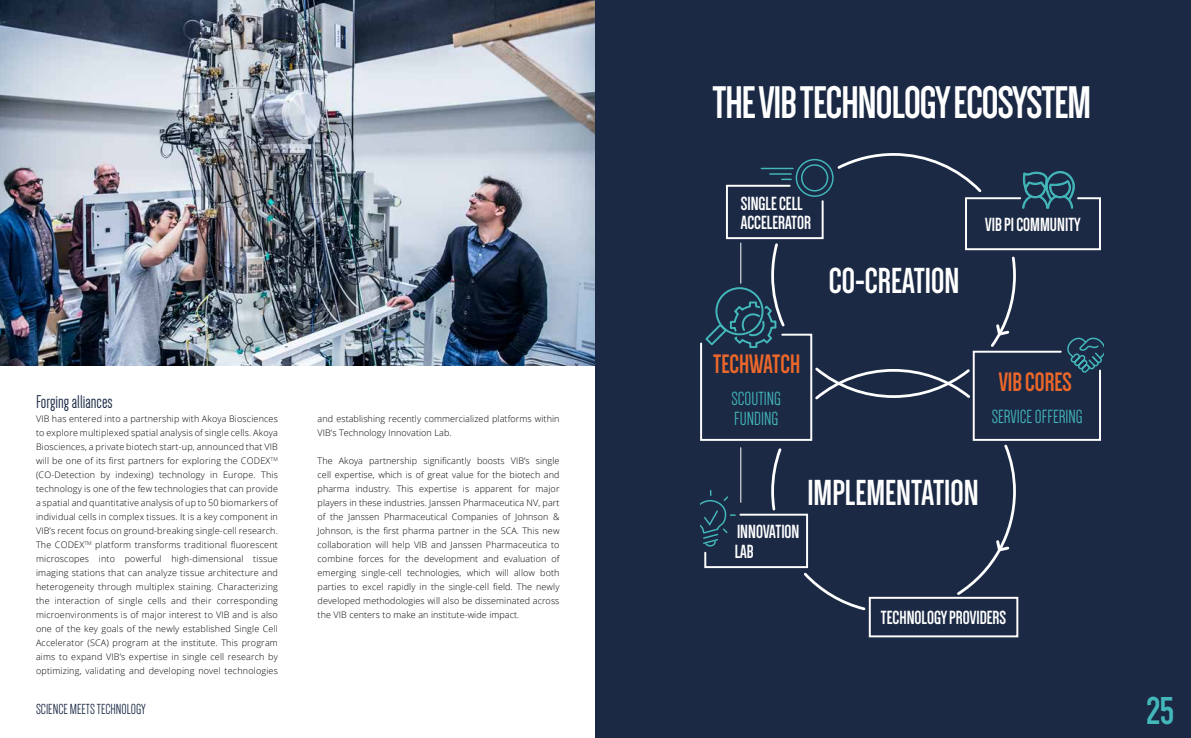
<style>
.page{position:relative;width:1191px;height:738px;background:#fff}
.page>*{position:absolute;margin:0;border:0;box-sizing:border-box;transform-origin:0 0}
.t1{font:700 47px "Dense";letter-spacing:-.02em;color:#fff}
.t2{font:700 40px "Dense";color:#43b7ba}
.t3{font:700 37.2px "Dense";color:#fff}
.t4{font:700 27.4px "Dense";color:#ec672a}
.t5{font:700 19.6px/19.6px "Dense";color:#fff}
.t6{font:19.6px/19.6px "Dense";color:#43b7ba}
.t7{font:19px "Dense";color:#1b2944}
.t8{font:15px "Dense";color:#1b2944}
.t9{font:300 9px/14px "Open Sans";letter-spacing:.01em;color:#000;text-align:justify}
</style>
<div class="page">
<img style="left:0;top:0;width:595px;height:365px">
<div style="left:595px;top:0;width:596px;height:737px;background:#1b2944"></div>
<div style="left:868px;top:596px;width:150px;height:41px;border:2px solid #fff"></div>
<svg style="left:700px;top:153px;width:403px;height:458px"></svg>
<h3 class="t7" style="left:36px;top:391px;width:78px">Forging alliances</h3>
<p class="t9" style="left:36px;top:411px;width:243px">VIB has entered into a partnership with Akoya Biosciences to explore multiplexed spatial analysis of single cells. Akoya Biosciences, a private biotech start-up, announced that VIB will be one of its first partners for exploring the CODEX<sup>TM </sup>(CO-Detection by indexing) technology in Europe. This technology is one of the few technologies that can provide a spatial and quantitative analysis of up to 50 biomarkers of individual cells in complex tissues. It is a key component in VIB’s recent focus on ground-breaking single-cell research.<br>The CODEX<sup>TM</sup> platform transforms traditional fluorescent microscopes into powerful high-dimensional tissue imaging stations that can analyze tissue architecture and heterogeneity through multiplex staining. Characterizing the interaction of single cells and their corresponding microenvironments is of major interest to VIB and is also one of the key goals of the newly established Single Cell Accelerator (SCA) program at the institute. This program aims to expand VIB’s expertise in single cell research by optimizing, validating and developing novel technologies</p>
<p class="t9" style="left:317px;top:411px;width:243px">and establishing recently commercialized platforms within<br>VIB’s Technology Innovation Lab.</p>
<p class="t9" style="left:317px;top:453px;width:243px">The Akoya partnership significantly boosts VIB’s single cell expertise, which is of great value for the biotech and pharma industry. This expertise is apparent for major players in these industries. Janssen Pharmaceutica NV, part of the Janssen Pharmaceutical Companies of Johnson &amp; Johnson, is the first pharma partner in the SCA. This new collaboration will help VIB and Janssen Pharmaceutica to combine forces for the development and evaluation of emerging single-cell technologies, which will allow both parties to excel rapidly in the single-cell field. The newly developed methodologies will also be disseminated across the VIB centers to make an institute-wide impact.</p>
<h3 class="t8" style="left:36px;top:701px;width:111px">SCIENCE MEETS TECHNOLOGY</h3>
<h1 class="t1" style="left:712px;top:80px;width:380px">THE VIB TECHNOLOGY ECOSYSTEM</h1>
<h3 class="t5" style="left:741px;top:194px;width:72px">SINGLE CELL<br>ACCELERATOR</h3>
<h3 class="t3" style="left:828px;top:262px;width:132px">CO-CREATION</h3>
<h3 class="t5" style="left:985px;top:215px;width:97px">VIB PI COMMUNITY</h3>
<h3 class="t4" style="left:713px;top:350px;width:88px">TECHWATCH</h3>
<h3 class="t6" style="left:731px;top:389px;width:51px">SCOUTING<br>FUNDING</h3>
<h3 class="t4" style="left:998px;top:368px;width:75px">VIB CORES</h3>
<h3 class="t6" style="left:991px;top:406px;width:92px">SERVICE OFFERING</h3>
<h3 class="t5" style="left:734px;top:521px;width:66px">INNOVATION<br>LAB</h3>
<h3 class="t3" style="left:807px;top:474px;width:173px">IMPLEMENTATION</h3>
<h3 class="t5" style="left:881px;top:607px;width:127px">TECHNOLOGY PROVIDERS</h3>
<h2 class="t2" style="left:1146px;top:690px;width:29px">25</h2>
</div>
